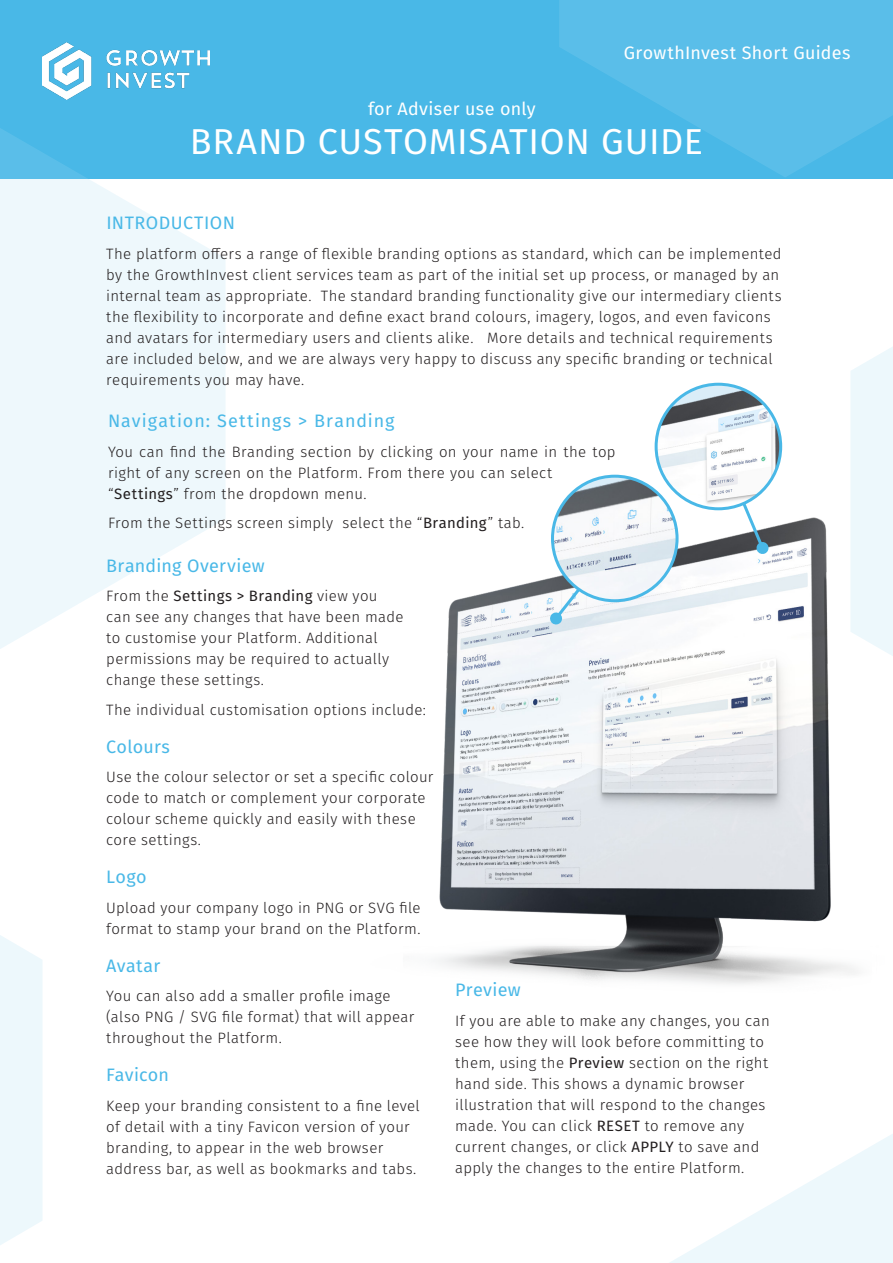
<style>
.page{position:relative;width:893px;height:1263px;background:#fff}
.page>*{position:absolute;margin:0;border:0;box-sizing:border-box;transform-origin:0 0}
.Main_Title{font:36px "Fira Sans";letter-spacing:.015em;color:#fff}
.Page_Marker_-_White{font:18px "Fira Sans";letter-spacing:.015em;color:#fff}
.Process_Step_Number{font:18px "Fira Sans";letter-spacing:.055em;color:#49b8e7}
.Short_Guide_Paragraph_-_Para{font:18px "Fira Sans";letter-spacing:.015em;color:#49b8e7}
.Process_Step_Number-2{font:18px "Fira Sans";letter-spacing:.015em;color:#49b8e7}
.Process_Title{font:18px "Fira Sans";letter-spacing:.025em;color:#49b8e7}
.Process_Step_Number-3{font:18px "Fira Sans";letter-spacing:.035em;color:#49b8e7}
.Process_Step_Number-4{font:18px "Fira Sans";letter-spacing:.01em;color:#49b8e7}
.Short_Guide_Paragraph_-_Para-2{font:300 15px/21px "Fira Sans";letter-spacing:.02em;color:#231f20}
.s1{font-weight:400}
</style>
<div class="page">
<img style="left:438px;top:508px;width:418px;height:476px">
<div style="left:0;top:0;width:893px;height:179px;background:#49b8e7"></div>
<svg style="left:0;top:128px;width:225px;height:521px;fill:#eef8fc"></svg>
<svg style="left:850px;top:347px;width:43px;height:415px"></svg>
<svg style="left:670px;top:1134px;width:223px;height:129px"></svg>
<svg style="left:559px;top:0;width:334px;height:177px;fill:#5abee9"></svg>
<svg style="left:0;top:935px;width:42px;height:310px;background:#eef8fc"></svg>
<img style="left:43px;top:42px;width:167px;height:57px">
<svg style="left:739px;top:498px;width:30px;height:57px"></svg>
<img style="left:656px;top:384px;width:125px;height:125px;border-radius:62px">
<div style="left:655px;top:383px;width:127px;height:127px;border:3px solid #49b8e7;border-radius:50%"></div>
<svg style="left:549px;top:575px;width:42px;height:50px"></svg>
<img style="left:552px;top:476px;width:125px;height:125px;border-radius:62px">
<div style="left:551px;top:475px;width:128px;height:127px;border:3px solid #49b8e7;border-radius:50%"></div>
<p class="Page_Marker_-_White" style="left:368px;top:95px;width:169px">for Adviser use only</p>
<p class="Page_Marker_-_White" style="left:624px;top:39px;width:228px">GrowthInvest Short Guides</p>
<p class="Main_Title" style="left:190px;top:114px;width:515px">BRAND CUSTOMISATION GUIDE</p>
<p class="Process_Title" style="left:106px;top:210px;width:130px">INTRODUCTION</p>
<p class="Short_Guide_Paragraph_-_Para-2" style="left:106px;top:243px;width:677px">The platform offers a range of flexible branding options as standard, which can be implemented by the GrowthInvest client services team as part of the initial set up process, or managed by an internal team as appropriate. The standard branding functionality give our intermediary clients the flexibility to incorporate and define exact brand colours, imagery, logos, and even favicons and avatars for intermediary users and clients alike. More details and technical requirements are included below, and we are always very happy to discuss any specific branding or technical requirements you may have.</p>
<p class="Process_Step_Number" style="left:108px;top:407px;width:288px">Navigation: Settings &gt; Branding</p>
<p class="Short_Guide_Paragraph_-_Para-2" style="left:108px;top:441px;width:509px">You can find the Branding section by clicking on your name in the top right of any screen on the Platform. From there you can select “<span class="s1">Settings</span>” from the dropdown menu.</p>
<p class="Short_Guide_Paragraph_-_Para-2" style="left:108px;top:512px;width:418px">From the Settings screen simply select the “<span class="s1">Branding</span>” tab.</p>
<p class="Short_Guide_Paragraph_-_Para" style="left:106px;top:552px;width:160px">Branding Overview</p>
<p class="Short_Guide_Paragraph_-_Para-2" style="left:106px;top:585px;width:299px">From the <span class="s1">Settings &gt; Branding</span> view you can see any changes that have been made to customise your Platform. Additional permissions may be required to actually change these settings.</p>
<p class="Short_Guide_Paragraph_-_Para-2" style="left:106px;top:699px;width:321px">The individual customisation options include:</p>
<p class="Process_Step_Number-2" style="left:106px;top:733px;width:65px">Colours</p>
<p class="Short_Guide_Paragraph_-_Para-2" style="left:106px;top:766px;width:329px">Use the colour selector or set a specific colour code to match or complement your corporate colour scheme quickly and easily with these core settings.</p>
<p class="Process_Step_Number-3" style="left:106px;top:863px;width:42px">Logo</p>
<p class="Short_Guide_Paragraph_-_Para-2" style="left:106px;top:897px;width:316px">Upload your company logo in PNG or SVG file format to stamp your brand on the Platform.</p>
<p class="Process_Step_Number-3" style="left:106px;top:952px;width:55px">Avatar</p>
<p class="Short_Guide_Paragraph_-_Para-2" style="left:106px;top:985px;width:310px">You can also add a smaller profile image (also PNG / SVG file format) that will appear throughout the Platform.</p>
<p class="Process_Step_Number-4" style="left:106px;top:1061px;width:64px">Favicon</p>
<p class="Short_Guide_Paragraph_-_Para-2" style="left:106px;top:1095px;width:315px">Keep your branding consistent to a fine level of detail with a tiny Favicon version of your branding, to appear in the web browser address bar, as well as bookmarks and tabs.</p>
<p class="Process_Step_Number-2" style="left:455px;top:976px;width:67px">Preview</p>
<p class="Short_Guide_Paragraph_-_Para-2" style="left:455px;top:1010px;width:316px">If you are able to make any changes, you can see how they will look before committing to them, using the <span class="s1">Preview</span> section on the right hand side. This shows a dynamic browser illustration that will respond to the changes made. You can click <span class="s1">RESET</span> to remove any current changes, or click <span class="s1">APPLY</span> to save and apply the changes to the entire Platform.</p>
</div>
